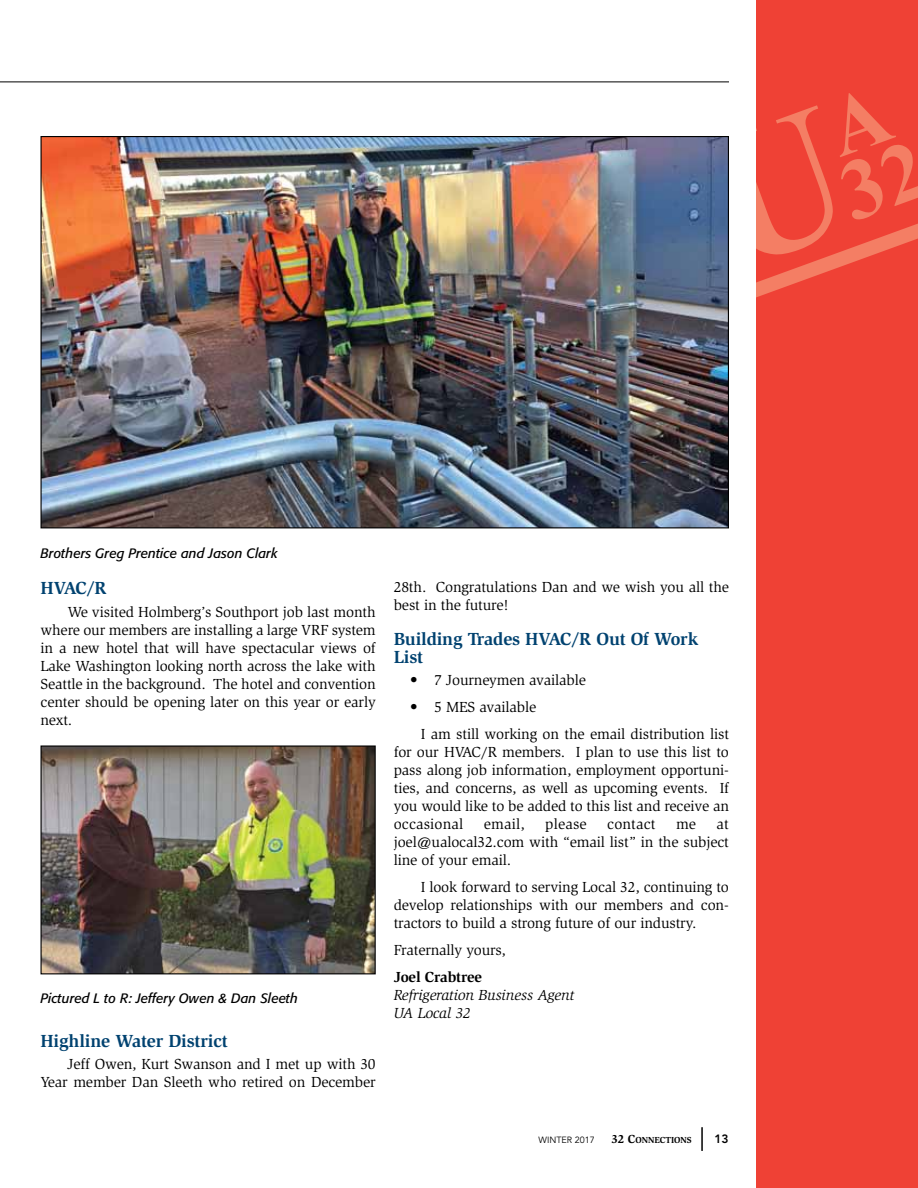
<style>
.page{position:relative;width:918px;height:1188px;background:#fff}
.page>*{position:absolute;margin:0;border:0;box-sizing:border-box;transform-origin:0 0}
.t1{font:700 18px/18px "Slimbach Std";letter-spacing:-.01em;color:#004270}
.t2{font:15px/18px "Slimbach Std";letter-spacing:-.01em;color:#000;text-align:justify}
.t3{font:italic 15px/18px "Slimbach Std";letter-spacing:-.01em;color:#000}
.t4{font:700 15px "Slimbach Std";letter-spacing:-.01em;color:#000}
.t5{font:italic 13.5px "Formata BQ";color:#000}
.t6{font:800 12px "Avenir LT Std";color:#000}
.t7{font:700 9px "Slimbach Std";color:#000}
.t8{font:9px "Avenir LT Std";color:#000}
.s1{font-size:12px}
</style>
<div class="page">
<div style="left:756px;top:0;width:162px;height:1188px;background:#ef4135"></div>
<svg style="left:756px;top:93px;width:162px;height:204px"></svg>
<svg style="left:702px;top:1127px;width:1px;height:24px"></svg>
<hr style="left:0;top:82px;width:729px;height:1px;background:#000">
<img style="left:42px;top:138px;width:685px;height:388px">
<img style="left:42px;top:747px;width:332px;height:225px">
<div style="left:40px;top:745px;width:336px;height:229px;border:1px solid #000"></div>
<p class="t5" style="left:40px;top:545px;width:239px">Brothers Greg Prentice and Jason Clark</p>
<p class="t1" style="left:40px;top:579px;width:68px">HVAC/R</p>
<p class="t2" style="left:40px;top:603px;width:337px;text-indent:27px">We visited Holmberg’s Southport job last month where our members are installing a large VRF system in a new hotel that will have spectacular views of Lake Washington looking north across the lake with Seattle in the background. The hotel and convention center should be opening later on this year or early next.</p>
<p class="t5" style="left:40px;top:990px;width:259px">Pictured L to R: Jeffery Owen &amp; Dan Sleeth</p>
<p class="t1" style="left:40px;top:1031px;width:189px">Highline Water District</p>
<p class="t2" style="left:41px;top:1055px;width:337px;text-align:right">Jeff Owen, Kurt Swanson and I met up with 30<br>Year member Dan Sleeth who retired on December</p>
<p class="t2" style="left:394px;top:578px;width:337px">28th. Congratulations Dan and we wish you all the best in the future!</p>
<p class="t1" style="left:394px;top:630px;width:306px">Building Trades HVAC/R Out Of Work<br>List</p>
<p class="t2" style="left:410px;top:671px;width:177px">• 7 Journeymen available</p>
<p class="t2" style="left:421px;top:694px;width:310px;line-height:27px;text-indent:-11px">• 5 MES available<br>I am still working on the email distribution list</p>
<p class="t2" style="left:394px;top:743px;width:337px">for our HVAC/R members. I plan to use this list to pass along job information, employment opportuni&shy;ties, and concerns, as well as upcoming events. If you would like to be added to this list and receive an occasional</p>
<p class="t2" style="left:484px;top:815px;width:42px">email,</p>
<p class="t2" style="left:545px;top:815px;width:43px">please</p>
<p class="t2" style="left:607px;top:815px;width:50px">contact</p>
<p class="t2" style="left:676px;top:815px;width:22px">me</p>
<p class="t2" style="left:394px;top:815px;width:337px;text-indent:323px">at joel@ualocal32.com with “email list” in the subject line of your email.</p>
<p class="t2" style="left:394px;top:878px;width:337px;text-indent:27px">I look forward to serving Local 32, continuing to develop relationships with our members and con&shy;tractors to build a strong future of our industry.</p>
<p class="t2" style="left:394px;top:941px;width:114px">Fraternally yours,</p>
<p class="t4" style="left:394px;top:968px;width:90px">Joel Crabtree</p>
<p class="t3" style="left:394px;top:986px;width:183px">Refrigeration Business Agent<br>UA Local 32</p>
<p class="t8" style="left:539px;top:1135px;width:58px">WINTER 2017</p>
<p class="t7" style="left:611px;top:1135px;width:82px"><span class="s1">32 C</span>ONNECTIONS</p>
<p class="t6" style="left:714px;top:1132px;width:16px">13</p>
</div>
